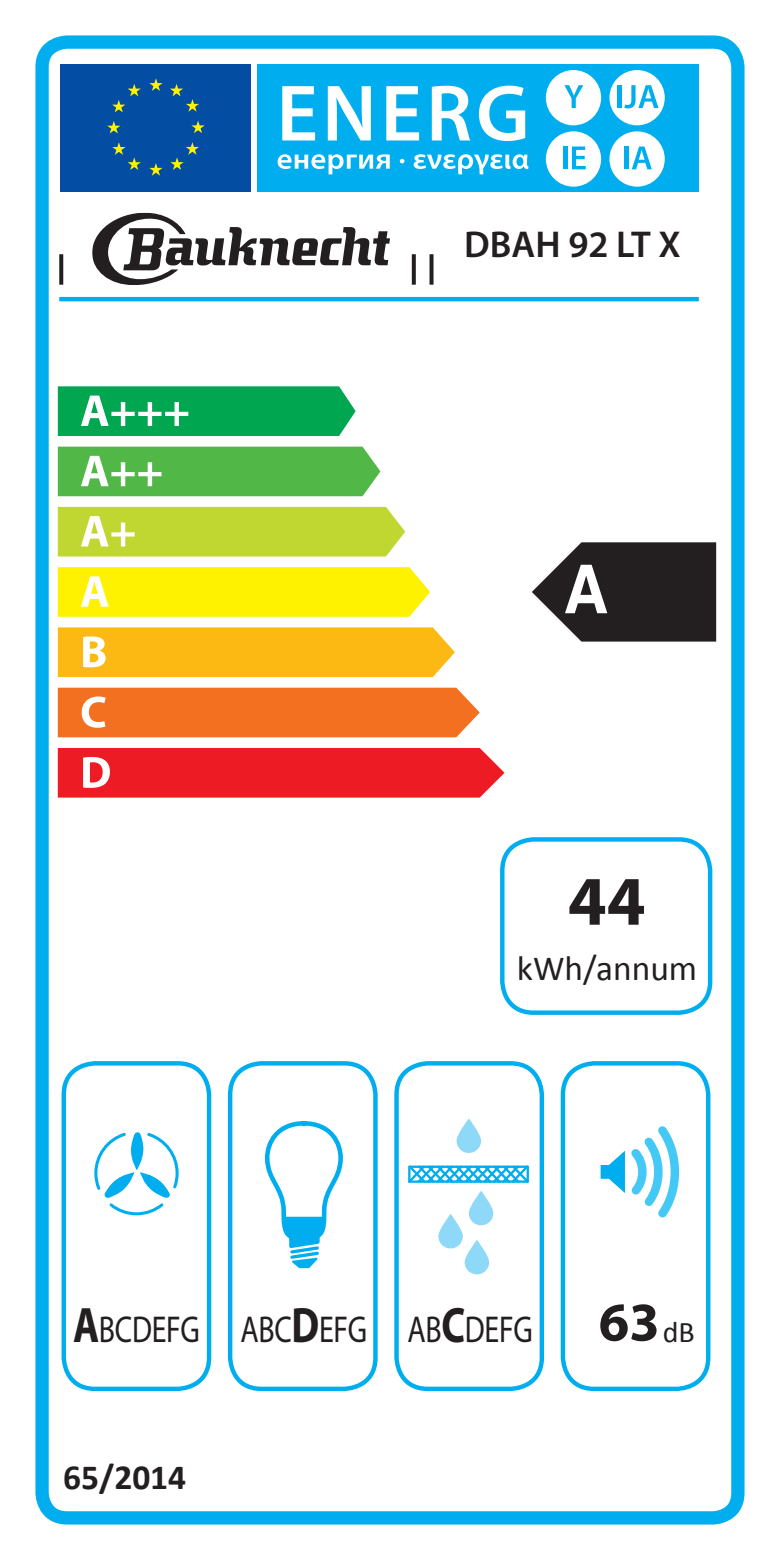
<style>
.page{position:relative;width:780px;height:1560px;background:#fff}
.page>*{position:absolute;margin:0;border:0;box-sizing:border-box;transform-origin:0 0}
.t1{font:700 70px "Myriad Pro";color:#231f20}
.t2{font:700 67.5px "Helvetica LT Std";color:#fff;scale:.92 1}
.t3{font:37.5px "Myriad Pro";letter-spacing:-.01em;color:#231f20;scale:.8 1}
.t4{font:600 37.5px "Myriad Pro";color:#231f20}
.t5{font:35.5px "Calibri";color:#231f20}
.t6{font:700 35.5px "Calibri";color:#231f20}
.t7{font:30px "Calibri";color:#231f20}
.t8{font:17.5px "Arial";color:#231f20}
.s1{font-weight:700;font-size:50px}
.s2{font-weight:700;font-size:55px}
</style>
<div class="page">
<div style="left:35px;top:35px;width:709px;height:1489px;border:13px solid #00aeef;border-radius:25px"></div>
<div style="left:60px;top:64px;width:191px;height:128px;background:#034ea2"></div>
<div style="left:257px;top:64px;width:441px;height:128px;background:#00aeef"></div>
<svg style="left:170px;top:84px;width:29px;height:28px"></svg>
<svg style="left:149px;top:78px;width:13px;height:13px"></svg>
<svg style="left:112px;top:84px;width:29px;height:28px"></svg>
<svg style="left:107px;top:121px;width:13px;height:12px"></svg>
<svg style="left:112px;top:142px;width:29px;height:28px"></svg>
<svg style="left:149px;top:163px;width:13px;height:13px"></svg>
<svg style="left:170px;top:142px;width:29px;height:28px"></svg>
<svg style="left:191px;top:121px;width:14px;height:12px"></svg>
<svg style="left:282px;top:86px;width:33px;height:54px"></svg>
<svg style="left:328px;top:86px;width:43px;height:54px"></svg>
<svg style="left:386px;top:86px;width:33px;height:54px"></svg>
<svg style="left:432px;top:86px;width:38px;height:54px"></svg>
<svg style="left:479px;top:86px;width:46px;height:55px"></svg>
<svg style="left:277px;top:154px;width:113px;height:20px"></svg>
<svg style="left:400px;top:159px;width:4px;height:4px"></svg>
<svg style="left:413px;top:154px;width:115px;height:20px"></svg>
<div style="left:546px;top:70px;width:55px;height:55px;background:#fff;border-radius:50%"></div>
<svg style="left:564px;top:85px;width:19px;height:23px"></svg>
<div style="left:609px;top:70px;width:55px;height:55px;background:#fff;border-radius:50%"></div>
<div style="left:546px;top:131px;width:55px;height:56px;background:#fff;border-radius:50%"></div>
<hr style="left:563px;top:146px;width:4px;height:23px;background:#00aeef">
<svg style="left:572px;top:146px;width:13px;height:23px"></svg>
<div style="left:609px;top:131px;width:55px;height:56px;background:#fff;border-radius:50%"></div>
<hr style="left:618px;top:85px;width:4px;height:23px;background:#00aeef">
<svg style="left:624px;top:85px;width:34px;height:23px"></svg>
<hr style="left:624px;top:146px;width:4px;height:23px;background:#00aeef">
<svg style="left:632px;top:146px;width:19px;height:23px"></svg>
<hr style="left:59px;top:297px;width:639px;height:4px;background:#00aeef">
<svg style="left:59px;top:254px;width:4px;height:31px"></svg>
<svg style="left:412px;top:254px;width:4px;height:31px"></svg>
<svg style="left:429px;top:254px;width:4px;height:31px"></svg>
<div style="left:62px;top:1060px;width:149px;height:330px;border:4px solid #00aeef;border-radius:31px"></div>
<div style="left:500px;top:837px;width:212px;height:177px;border:4px solid #00aeef;border-radius:31px"></div>
<div style="left:228px;top:1060px;width:149px;height:330px;border:4px solid #00aeef;border-radius:31px"></div>
<div style="left:394px;top:1060px;width:150px;height:330px;border:4px solid #00aeef;border-radius:31px"></div>
<div style="left:560px;top:1060px;width:150px;height:330px;border:4px solid #00aeef;border-radius:31px"></div>
<svg style="left:600px;top:1126px;width:79px;height:92px"></svg>
<svg style="left:456px;top:1118px;width:25px;height:34px"></svg>
<svg style="left:408px;top:1165px;width:121px;height:18px"></svg>
<hr style="left:526px;top:1166px;width:3px;height:15px;background:#00aeef">
<svg style="left:438px;top:1213px;width:25px;height:35px"></svg>
<svg style="left:469px;top:1190px;width:24px;height:35px"></svg>
<svg style="left:464px;top:1239px;width:25px;height:35px"></svg>
<svg style="left:94px;top:1132px;width:84px;height:83px"></svg>
<svg style="left:267px;top:1121px;width:76px;height:147px"></svg>
<svg style="left:57px;top:386px;width:424px;height:412px"></svg>
<svg style="left:58px;top:744px;width:447px;height:53px;background:#ef373e"></svg>
<svg style="left:58px;top:684px;width:423px;height:53px;background:#f4803a"></svg>
<svg style="left:58px;top:625px;width:422px;height:52px;background:#fdc336"></svg>
<svg style="left:58px;top:565px;width:394px;height:51px;background:#fff324"></svg>
<svg style="left:58px;top:506px;width:365px;height:50px;background:#c6db49"></svg>
<svg style="left:58px;top:446px;width:337px;height:51px;background:#69c161"></svg>
<svg style="left:58px;top:386px;width:308px;height:51px;background:#25b369"></svg>
<svg style="left:92px;top:213px;width:298px;height:72px"></svg>
<svg style="left:532px;top:542px;width:184px;height:99px;background:#423f40"></svg>
<p class="t4" style="left:464px;top:224px;width:218px">DBAH 92 LT X</p>
<h2 class="t2" style="left:563px;top:548px;width:50px">A</h2>
<h1 class="t1" style="left:567px;top:855px;width:79px">44</h1>
<p class="t5" style="left:517px;top:945px;width:182px">kWh/annum</p>
<p class="t3" style="left:73px;top:1308px;width:734px"><span class="s1">A</span>BCDEFG ABC<span class="s1">D</span>EFG AB<span class="s1">C</span>DEFG <span class="s2">63</span></p>
<p class="t7" style="left:662px;top:1312px;width:34px">dB</p>
<p class="t6" style="left:63px;top:1454px;width:124px">65/2014</p>
<p class="t8" style="left:57px;top:1467px;width:84px">2010/1059</p>
</div>
